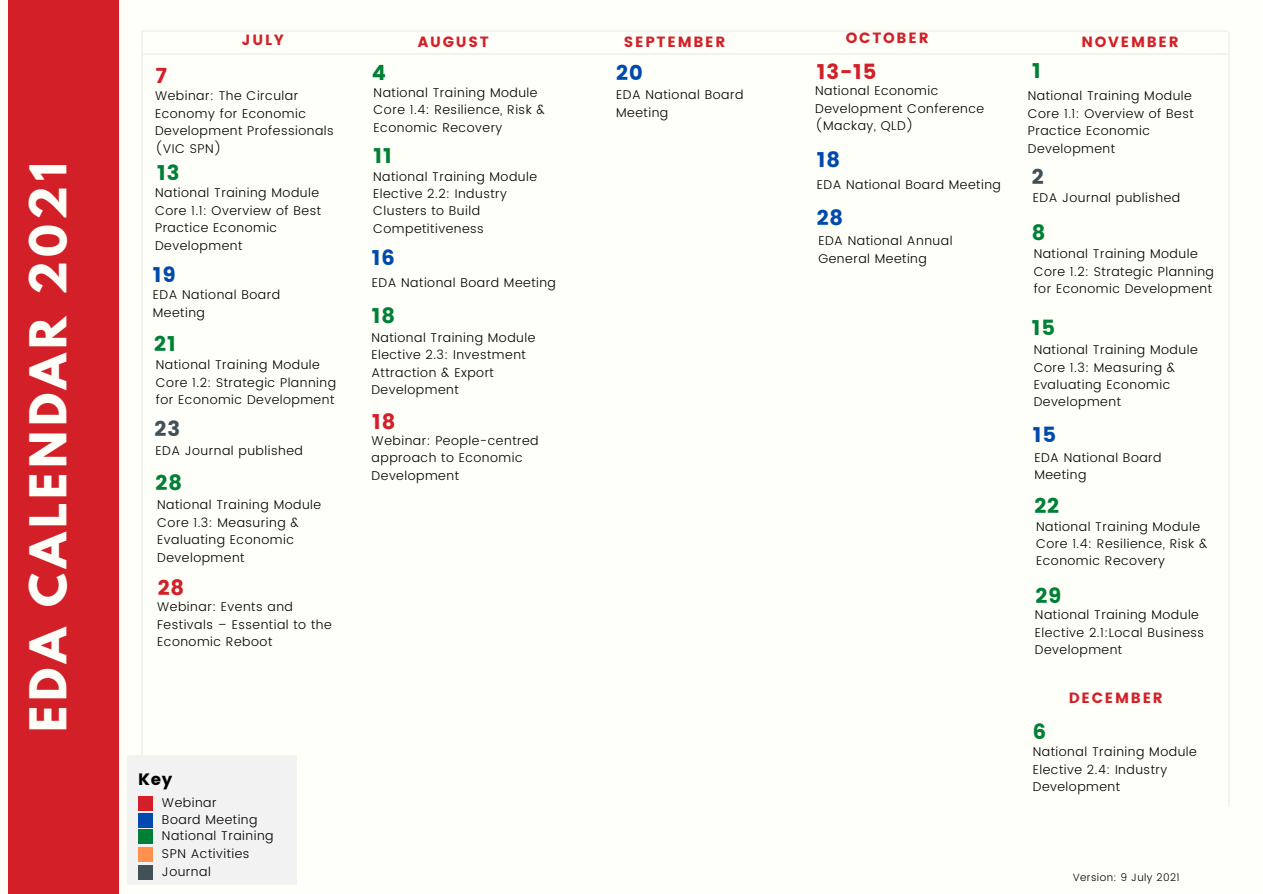
<style>
.page{position:relative;width:1263px;height:894px;background:#fff}
.page>*{position:absolute;margin:0;border:0;box-sizing:border-box;transform-origin:0 0}
.t1{font:700 45px "League Spartan";letter-spacing:.1em;color:#fffff9}
.t2{font:21px "Poppins";letter-spacing:.04em;color:#008037}
.t3{font:21px "Poppins";letter-spacing:.04em;color:#004aad}
.t4{font:21px "Poppins";letter-spacing:.04em;color:#d32028}
.t5{font:21px "Poppins";color:#425158}
.t6{font:16.5px "Poppins";color:#000}
.t7{font:14.85px "Poppins";letter-spacing:.12em;color:#d32028}
.t8{font:300 12.6px/17.4px "Poppins";letter-spacing:.04em;color:#000}
.t9{font:300 10.5px "Poppins";letter-spacing:.04em;color:#000}
</style>
<div class="page">
<div style="left:0;top:0;width:1263px;height:893px;background:#fffff9"></div>
<div style="left:8px;top:0;width:111px;height:893px;background:#d32028"></div>
<hr style="left:142px;top:31px;width:1086px;height:1px;background:#f2f2f3">
<hr style="left:142px;top:53px;width:1086px;height:1px;background:#f2f2f3">
<hr style="left:141px;top:32px;width:1px;height:774px;background:#f2f2f3">
<hr style="left:1228px;top:32px;width:1px;height:774px;background:#f2f2f3">
<div style="left:128px;top:755px;width:169px;height:129px;background:#f2f2f3"></div>
<div style="left:139px;top:795px;width:14px;height:15px;background:#d32028"></div>
<div style="left:139px;top:812px;width:14px;height:15px;background:#004aad"></div>
<div style="left:139px;top:829px;width:14px;height:14px;background:#008037"></div>
<div style="left:139px;top:846px;width:14px;height:15px;background:#ff914d"></div>
<div style="left:139px;top:865px;width:14px;height:14px;background:#425158"></div>
<p class="t1" style="left:26px;top:731px;width:570px;rotate:-90deg">EDA CALENDAR 2021</p>
<p class="t7" style="left:242px;top:31px;width:44px">JULY</p>
<p class="t7" style="left:418px;top:33px;width:73px">AUGUST</p>
<p class="t4" style="left:156px;top:64px;width:13px">7</p>
<p class="t8" style="left:155px;top:87px;width:180px">Webinar: The Circular<br>Economy for Economic<br>Development Professionals (VIC SPN)</p>
<p class="t2" style="left:157px;top:160px;width:24px">13</p>
<p class="t8" style="left:155px;top:184px;width:167px">National Training Module<br>Core 1.1: Overview of Best<br>Practice Economic<br>Development</p>
<p class="t3" style="left:153px;top:263px;width:25px">19</p>
<p class="t8" style="left:153px;top:286px;width:129px">EDA National Board</p>
<p class="t8" style="left:153px;top:304px;width:54px">Meeting</p>
<p class="t2" style="left:154px;top:331px;width:23px">21</p>
<p class="t8" style="left:156px;top:356px;width:182px">National Training Module<br>Core 1.2: Strategic Planning for Economic Development</p>
<p class="t5" style="left:155px;top:417px;width:27px">23</p>
<p class="t8" style="left:156px;top:442px;width:149px">EDA Journal published</p>
<p class="t2" style="left:156px;top:470px;width:28px">28</p>
<p class="t8" style="left:157px;top:496px;width:166px">National Training Module<br>Core 1.3: Measuring &amp;<br>Evaluating Economic<br>Development</p>
<p class="t4" style="left:158px;top:575px;width:28px">28</p>
<p class="t8" style="left:157px;top:598px;width:176px">Webinar: Events and<br>Festivals – Essential to the<br>Economic Reboot</p>
<p class="t2" style="left:372px;top:60px;width:16px">4</p>
<p class="t8" style="left:374px;top:84px;width:173px">National Training Module<br>Core 1.4: Resilience, Risk &amp;<br>Economic Recovery</p>
<p class="t2" style="left:374px;top:143px;width:20px">11</p>
<p class="t8" style="left:373px;top:168px;width:166px">National Training Module<br>Elective 2.2: Industry<br>Clusters to Build<br>Competitiveness</p>
<p class="t3" style="left:372px;top:245px;width:25px">16</p>
<p class="t8" style="left:372px;top:274px;width:186px">EDA National Board Meeting</p>
<p class="t2" style="left:372px;top:304px;width:25px">18</p>
<p class="t8" style="left:371px;top:329px;width:166px">National Training Module<br>Elective 2.3: Investment<br>Attraction &amp; Export<br>Development</p>
<p class="t4" style="left:372px;top:409px;width:25px">18</p>
<p class="t8" style="left:372px;top:431px;width:169px">Webinar: People-centred approach to Economic<br>Development</p>
<p class="t6" style="left:138px;top:769px;width:36px">Key</p>
<p class="t8" style="left:162px;top:793px;width:56px">Webinar</p>
<p class="t8" style="left:162px;top:810px;width:97px">Board Meeting</p>
<p class="t8" style="left:162px;top:827px;width:113px">National Training</p>
<p class="t8" style="left:162px;top:844px;width:89px">SPN Activities</p>
<p class="t8" style="left:162px;top:863px;width:50px">Journal</p>
<p class="t7" style="left:624px;top:33px;width:103px">SEPTEMBER</p>
<p class="t3" style="left:616px;top:60px;width:28px">20</p>
<p class="t8" style="left:616px;top:86px;width:129px">EDA National Board</p>
<p class="t8" style="left:616px;top:104px;width:54px">Meeting</p>
<p class="t7" style="left:846px;top:29px;width:84px">OCTOBER</p>
<p class="t4" style="left:817px;top:59px;width:61px">13-15</p>
<p class="t8" style="left:815px;top:82px;width:171px">National Economic<br>Development Conference</p>
<p class="t8" style="left:815px;top:117px;width:100px">(Mackay, QLD)</p>
<p class="t3" style="left:817px;top:147px;width:25px">18</p>
<p class="t8" style="left:817px;top:176px;width:186px">EDA National Board Meeting</p>
<p class="t3" style="left:817px;top:205px;width:28px">28</p>
<p class="t8" style="left:818px;top:232px;width:136px">EDA National Annual<br>General Meeting</p>
<p class="t7" style="left:1081px;top:33px;width:99px">NOVEMBER</p>
<p class="t2" style="left:1032px;top:58px;width:10px">1</p>
<p class="t8" style="left:1028px;top:87px;width:167px">National Training Module<br>Core 1.1: Overview of Best<br>Practice Economic<br>Development</p>
<p class="t5" style="left:1032px;top:164px;width:13px">2</p>
<p class="t8" style="left:1033px;top:189px;width:149px">EDA Journal published</p>
<p class="t2" style="left:1032px;top:220px;width:15px">8</p>
<p class="t8" style="left:1034px;top:245px;width:182px">National Training Module<br>Core 1.2: Strategic Planning for Economic Development</p>
<p class="t2" style="left:1032px;top:315px;width:25px">15</p>
<p class="t8" style="left:1034px;top:341px;width:166px">National Training Module<br>Core 1.3: Measuring &amp;<br>Evaluating Economic<br>Development</p>
<p class="t3" style="left:1033px;top:422px;width:25px">15</p>
<p class="t8" style="left:1034px;top:448px;width:129px">EDA National Board<br>Meeting</p>
<p class="t2" style="left:1034px;top:493px;width:26px">22</p>
<p class="t8" style="left:1036px;top:517px;width:173px">National Training Module<br>Core 1.4: Resilience, Risk &amp;<br>Economic Recovery</p>
<p class="t2" style="left:1035px;top:583px;width:28px">29</p>
<p class="t8" style="left:1035px;top:606px;width:171px">National Training Module<br>Elective 2.1:Local Business<br>Development</p>
<p class="t7" style="left:1069px;top:689px;width:96px">DECEMBER</p>
<p class="t2" style="left:1033px;top:719px;width:15px">6</p>
<p class="t8" style="left:1033px;top:743px;width:166px">National Training Module</p>
<p class="t8" style="left:1033px;top:760px;width:136px">Elective 2.4: Industry<br>Development</p>
<p class="t9" style="left:1073px;top:871px;width:108px">Version: 9 July 2021</p>
</div>
